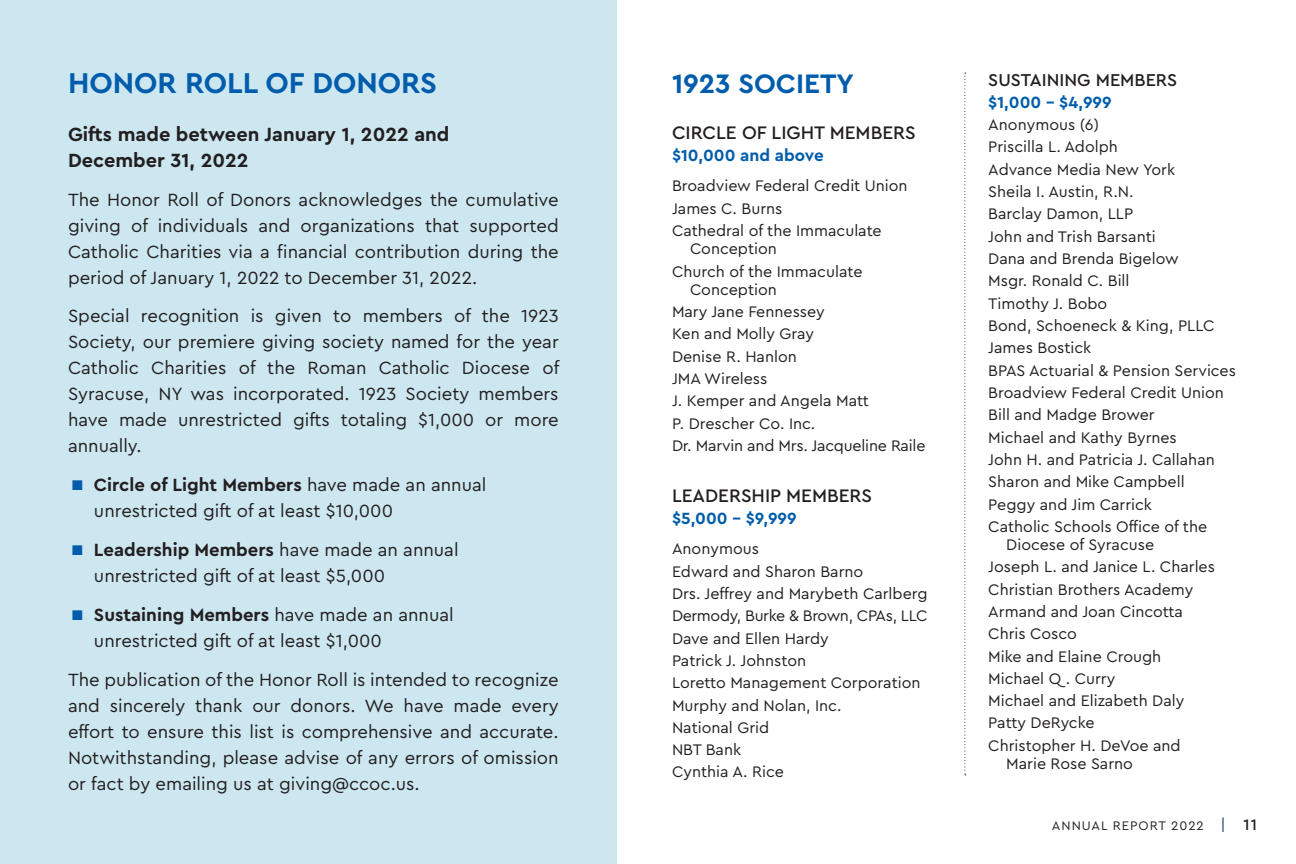
<style>
.page{position:relative;width:1296px;height:864px;background:#fff}
.page>*{position:absolute;margin:0;border:0;box-sizing:border-box;transform-origin:0 0}
.t1{font:700 30px "Cera Pro";color:#015dab}
.t2{font:700 28px "Cera Pro";color:#015dab}
.t3{font:700 20px/26px "Cera Pro";color:#231f20}
.t4{font:500 19px "Cera Pro";color:#231f20}
.t5{font:18.4px/26px "Cera Pro";color:#231f20;text-align:justify}
.t6{font:500 18px "Cera Pro";color:#231f20}
.t7{font:700 17px "Cera Pro";color:#015dab}
.t8{font:16px/22.4px "Cera Pro";color:#231f20}
.t9{font:13px "Cera Pro";letter-spacing:.075em;color:#231f20}
.s1{color:#015dab}
.s2{font-weight:700}
.s3{font-size:16px;color:#103565}
.s4{font-weight:500;font-size:16px}
</style>
<div class="page">
<div style="left:0;top:0;width:616px;height:864px;background:#cde7f1"></div>
<svg style="left:964px;top:73px;width:2px;height:702px"></svg>
<h1 class="t1" style="left:68px;top:63px;width:370px">HONOR ROLL OF DONORS</h1>
<p class="t3" style="left:68px;top:120px;width:383px">Gifts made between January 1, 2022 and<br>December 31, 2022</p>
<p class="t5" style="left:68px;top:186px;width:492px">The Honor Roll of Donors acknowledges the cumulative giving of individuals and organizations that supported Catholic Charities via a financial contribution during the period of January 1, 2022 to December 31, 2022.</p>
<p class="t5" style="left:68px;top:303px;width:493px">Special recognition is given to members of the 1923<br>Society, our premiere giving society named for the year Catholic Charities of the Roman Catholic Diocese of Syracuse, NY was incorporated. 1923 Society members have made unrestricted gifts totaling $1,000 or more annually.</p>
<p class="t5" style="left:94px;top:472px;width:394px;text-indent:-22px"><span class="s1">■</span> <span class="s2">Circle of Light Members</span> have made an annual unrestricted gift of at least $10,000</p>
<p class="t5" style="left:94px;top:536px;width:366px;text-indent:-22px"><span class="s1">■</span> <span class="s2">Leadership Members</span> have made an annual unrestricted gift of at least $5,000</p>
<p class="t5" style="left:94px;top:601px;width:361px;text-indent:-22px"><span class="s1">■</span> <span class="s2">Sustaining Members</span> have made an annual unrestricted gift of at least $1,000</p>
<p class="t5" style="left:68px;top:666px;width:492px">The publication of the Honor Roll is intended to recognize and sincerely thank our donors. We have made every effort to ensure this list is comprehensive and accurate.<br>Notwithstanding, please advise of any errors of omission or fact by emailing us at giving@ccoc.us.</p>
<h2 class="t2" style="left:672px;top:65px;width:184px">1923 SOCIETY</h2>
<p class="t4" style="left:672px;top:120px;width:245px">CIRCLE OF LIGHT MEMBERS</p>
<p class="t7" style="left:672px;top:144px;width:153px">$10,000 and above</p>
<p class="t8" style="left:672px;top:174px;width:237px">Broadview Federal Credit Union<br>James C. Burns<br>Cathedral of the Immaculate</p>
<p class="t8" style="left:672px;top:237px;width:192px;text-indent:18px">Conception<br>Church of the Immaculate</p>
<p class="t8" style="left:672px;top:278px;width:255px;text-indent:18px">Conception<br>Mary Jane Fennessey<br>Ken and Molly Gray<br>Denise R. Hanlon<br>JMA Wireless<br>J. Kemper and Angela Matt<br>P. Drescher Co. Inc.<br>Dr. Marvin and Mrs. Jacqueline Raile</p>
<p class="t4" style="left:672px;top:483px;width:202px">LEADERSHIP MEMBERS</p>
<p class="t7" style="left:672px;top:507px;width:126px">$5,000 - $9,999</p>
<p class="t8" style="left:672px;top:537px;width:257px">Anonymous<br>Edward and Sharon Barno<br>Drs. Jeffrey and Marybeth Carlberg<br>Dermody, Burke &amp; Brown, CPAs, LLC<br>Dave and Ellen Hardy<br>Patrick J. Johnston<br>Loretto Management Corporation<br>Murphy and Nolan, Inc.<br>National Grid<br>NBT Bank<br>Cynthia A. Rice</p>
<p class="t6" style="left:988px;top:68px;width:190px">SUSTAINING MEMBERS</p>
<p class="t7" style="left:988px;top:91px;width:125px">$1,000 - $4,999</p>
<p class="t8" style="left:988px;top:113px;width:249px">Anonymous (6)<br>Priscilla L. Adolph<br>Advance Media New York<br>Sheila I. Austin, R.N.<br>Barclay Damon, LLP<br>John and Trish Barsanti<br>Dana and Brenda Bigelow<br>Msgr. Ronald C. Bill<br>Timothy J. Bobo<br>Bond, Schoeneck &amp; King, PLLC<br>James Bostick<br>BPAS Actuarial &amp; Pension Services<br>Broadview Federal Credit Union<br>Bill and Madge Brower<br>Michael and Kathy Byrnes<br>John H. and Patricia J. Callahan<br>Sharon and Mike Campbell<br>Peggy and Jim Carrick<br>Catholic Schools Office of the</p>
<p class="t8" style="left:988px;top:533px;width:228px;text-indent:18px">Diocese of Syracuse<br>Joseph L. and Janice L. Charles<br>Christian Brothers Academy<br>Armand and Joan Cincotta<br>Chris Cosco<br>Mike and Elaine Crough<br>Michael Q . Curry<br>Michael and Elizabeth Daly<br>Patty DeRycke<br>Christopher H. DeVoe and</p>
<p class="t8" style="left:1006px;top:752px;width:128px">Marie Rose Sarno</p>
<p class="t9" style="left:1052px;top:817px;width:207px">ANNUAL REPORT 2022 <span class="s3">|</span> <span class="s4">11</span></p>
</div>
